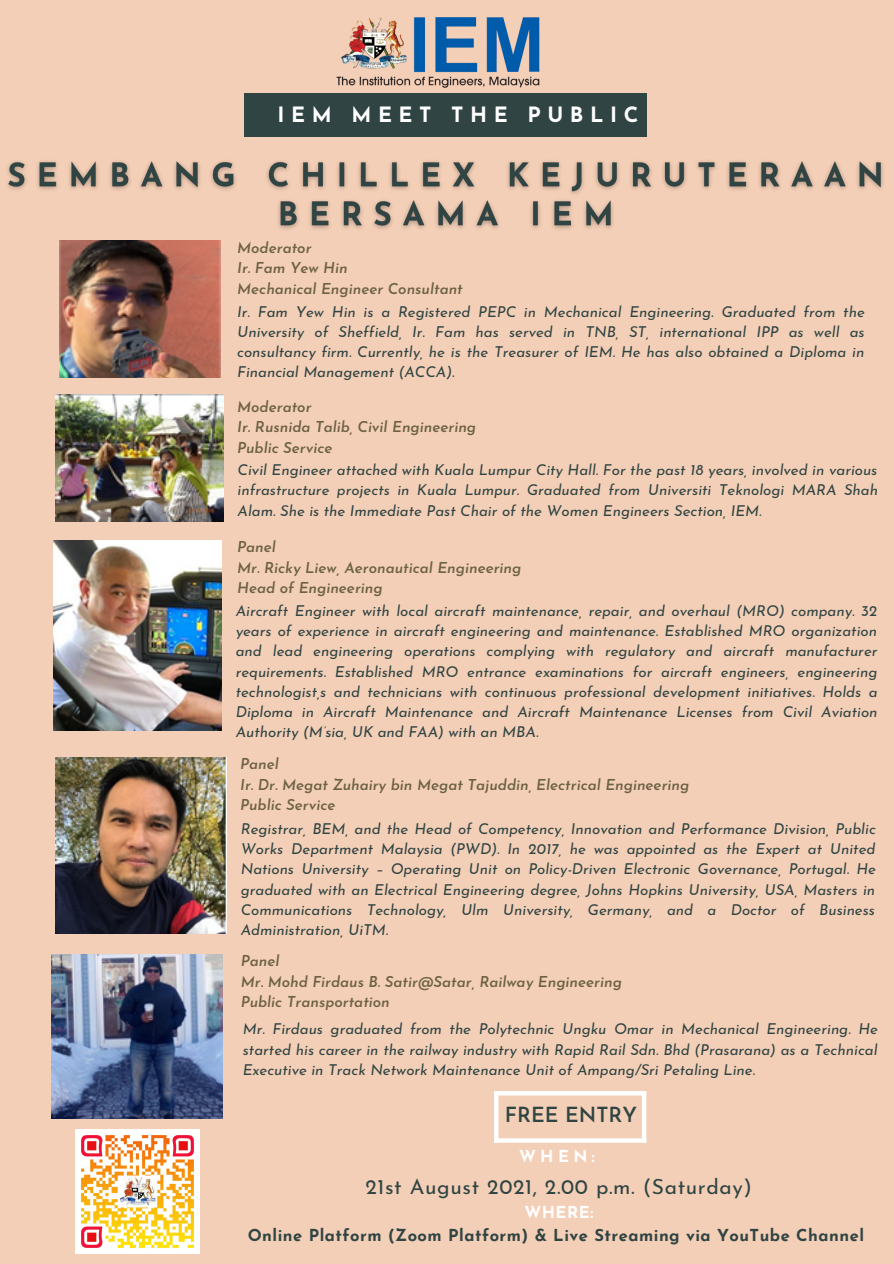
<style>
.page{position:relative;width:894px;height:1264px;background:#fff}
.page>*{position:absolute;margin:0;border:0;box-sizing:border-box;transform-origin:0 0}
.t1{font:21px "Josefin Sans";letter-spacing:.03em;color:#304543}
.t2{font:700 21px "Josefin Sans";letter-spacing:.31em;color:#fff}
.t3{font:600 20.85px "Josefin Sans";color:#304543}
.t4{font:700 16.5px "Josefin Sans";letter-spacing:.03em;color:#304543}
.t5{font:700 16.5px "Josefin Sans";letter-spacing:.03em;color:#fff}
.t6{font:italic 15px/20.2px "Josefin Sans";color:#304543;text-align:justify}
.t7{font:italic 600 15px "Josefin Sans";color:#6d6245}
</style>
<div class="page">
<div style="left:0;top:0;width:893px;height:1263px;background:#f4cfb7"></div>
<img style="left:59px;top:243px;width:161px;height:135px">
<svg style="left:494px;top:1091px;width:152px;height:51px"></svg>
<div style="left:244px;top:93px;width:402px;height:43px;background:#304543"></div>
<img style="left:56px;top:395px;width:167px;height:126px">
<img style="left:56px;top:757px;width:171px;height:176px">
<img style="left:52px;top:954px;width:171px;height:164px">
<img style="left:336px;top:17px;width:204px;height:71px">
<img style="left:53px;top:540px;width:168px;height:191px">
<img style="left:76px;top:1129px;width:123px;height:124px">
<img style="left:7px;top:161px;width:876px;height:82px">
<p class="t2" style="left:277px;top:106px;width:362px">IEM MEET THE PUBLIC</p>
<p class="t7" style="left:237px;top:242px;width:76px">Moderator</p>
<p class="t7" style="left:237px;top:262px;width:112px">Ir. Fam Yew Hin</p>
<p class="t7" style="left:237px;top:282px;width:227px">Mechanical Engineer Consultant</p>
<p class="t6" style="left:237px;top:303px;width:629px">Ir. Fam Yew Hin is a Registered PEPC in Mechanical Engineering. Graduated from the University of Sheffield, Ir. Fam has served in TNB, ST, international IPP as well as consultancy firm. Currently, he is the Treasurer of IEM. He has also obtained a Diploma in Financial Management (ACCA).</p>
<p class="t7" style="left:237px;top:401px;width:76px">Moderator</p>
<p class="t7" style="left:237px;top:421px;width:240px">Ir. Rusnida Talib, Civil Engineering</p>
<p class="t7" style="left:237px;top:441px;width:97px">Public Service</p>
<p class="t6" style="left:237px;top:461px;width:642px">Civil Engineer attached with Kuala Lumpur City Hall. For the past 18 years, involved in various infrastructure projects in Kuala Lumpur. Graduated from Universiti Teknologi MARA Shah Alam. She is the Immediate Past Chair of the Women Engineers Section, IEM.</p>
<p class="t7" style="left:237px;top:541px;width:40px">Panel</p>
<p class="t7" style="left:237px;top:561px;width:286px">Mr. Ricky Liew, Aeronautical Engineering</p>
<p class="t7" style="left:237px;top:582px;width:147px">Head of Engineering</p>
<p class="t6" style="left:235px;top:602px;width:643px">Aircraft Engineer with local aircraft maintenance, repair, and overhaul (MRO) company. 32 years of experience in aircraft engineering and maintenance. Established MRO organization and lead engineering operations complying with regulatory and aircraft manufacturer requirements. Established MRO entrance examinations for aircraft engineers, engineering technologist,s and technicians with continuous professional development initiatives. Holds a Diploma in Aircraft Maintenance and Aircraft Maintenance Licenses from Civil Aviation Authority (M’sia, UK and FAA) with an MBA.</p>
<p class="t7" style="left:240px;top:758px;width:40px">Panel</p>
<p class="t7" style="left:240px;top:778px;width:450px">Ir. Dr. Megat Zuhairy bin Megat Tajuddin, Electrical Engineering</p>
<p class="t7" style="left:240px;top:798px;width:97px">Public Service</p>
<p class="t6" style="left:241px;top:820px;width:636px">Registrar, BEM, and the Head of Competency, Innovation and Performance Division, Public Works Department Malaysia (PWD). In 2017, he was appointed as the Expert at United Nations University – Operating Unit on Policy-Driven Electronic Governance, Portugal. He graduated with an Electrical Engineering degree, Johns Hopkins University, USA, Masters in Communications Technology, Ulm University, Germany, and a Doctor of Business Administration, UiTM.</p>
<p class="t7" style="left:241px;top:955px;width:40px">Panel</p>
<p class="t7" style="left:241px;top:975px;width:382px">Mr. Mohd Firdaus B. Satir@Satar, Railway Engineering</p>
<p class="t7" style="left:241px;top:995px;width:150px">Public Transportation</p>
<p class="t6" style="left:243px;top:1020px;width:636px">Mr. Firdaus graduated from the Polytechnic Ungku Omar in Mechanical Engineering. He started his career in the railway industry with Rapid Rail Sdn. Bhd (Prasarana) as a Technical Executive in Track Network Maintenance Unit of Ampang/Sri Petaling Line.</p>
<p class="t3" style="left:504px;top:1106px;width:134px">FREE ENTRY</p>
<p class="t5" style="left:519px;top:1149px;width:77px">WHEN:</p>
<p class="t1" style="left:365px;top:1177px;width:388px">21st August 2021, 2.00 p.m. (Saturday)</p>
<p class="t5" style="left:524px;top:1205px;width:70px">WHERE:</p>
<p class="t4" style="left:248px;top:1228px;width:617px">Online Platform (Zoom Platform) &amp; Live Streaming via YouTube Channel</p>
</div>
